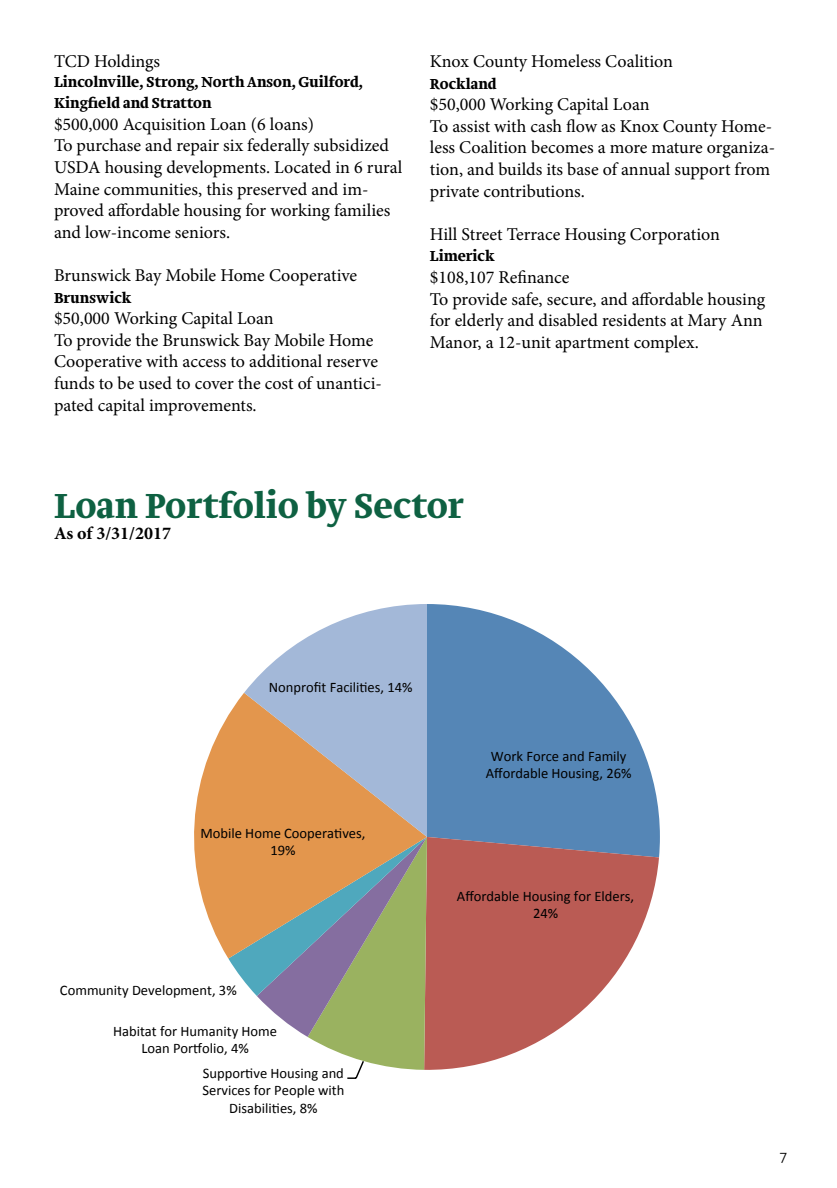
<style>
.page{position:relative;width:837px;height:1188px;background:#fff}
.page>*{position:absolute;margin:0;border:0;box-sizing:border-box;transform-origin:0 0}
.t1{font:700 36px "Brioni Pro";color:#0e6142}
.t2{font:18px/21.6px "Minion Pro";color:#000}
.t3{font:700 18px "Minion Pro";color:#000}
.t4{font:700 15px/21.6px "Brioni Pro";color:#000}
.t5{font:14.55px/17.4px "Calibri";color:#000;text-align:center}
.t6{font:300 14.25px "Aller";color:#000}
</style>
<div class="page">
<svg style="left:194px;top:604px;width:466px;height:475px"></svg>
<p class="t2" style="left:54px;top:51px;width:108px">TCD Holdings</p>
<p class="t4" style="left:54px;top:71px;width:311px">Lincolnville, Strong, North Anson, Guilford,<br>Kingfield and Stratton</p>
<p class="t2" style="left:54px;top:113px;width:350px">$500,000 Acquisition Loan (6 loans)<br>To purchase and repair six federally subsidized USDA housing developments. Located in 6 rural Maine communities, this preserved and im&shy;proved affordable housing for working families and low-income seniors.</p>
<p class="t2" style="left:54px;top:265px;width:305px">Brunswick Bay Mobile Home Cooperative</p>
<p class="t4" style="left:54px;top:287px;width:79px">Brunswick</p>
<p class="t2" style="left:54px;top:308px;width:329px">$50,000 Working Capital Loan<br>To provide the Brunswick Bay Mobile Home Cooperative with access to additional reserve funds to be used to cover the cost of unantici&shy;pated capital improvements.</p>
<p class="t2" style="left:430px;top:51px;width:245px">Knox County Homeless Coalition</p>
<p class="t4" style="left:430px;top:73px;width:68px">Rockland</p>
<p class="t2" style="left:430px;top:94px;width:347px">$50,000 Working Capital Loan<br>To assist with cash flow as Knox County Home&shy;less Coalition becomes a more mature organiza&shy;tion, and builds its base of annual support from private contributions.</p>
<p class="t2" style="left:430px;top:223px;width:292px">Hill Street Terrace Housing Corporation</p>
<p class="t4" style="left:430px;top:246px;width:66px">Limerick</p>
<p class="t2" style="left:430px;top:267px;width:337px">$108,107 Refinance<br>To provide safe, secure, and affordable housing for elderly and disabled residents at Mary Ann Manor, a 12-unit apartment complex.</p>
<h1 class="t1" style="left:54px;top:481px;width:411px">Loan Portfolio by Sector</h1>
<p class="t3" style="left:54px;top:521px;width:119px">As of 3/31/2017</p>
<p class="t5" style="left:269px;top:679px;width:145px">Nonprofit Facili@es, 14%</p>
<p class="t5" style="left:200px;top:824px;width:167px">Mobile Home Coopera@ves,<br>19%</p>
<p class="t5" style="left:60px;top:982px;width:178px">Community Development, 3%</p>
<p class="t5" style="left:113px;top:1022px;width:166px">Habitat for Humanity Home<br>Loan PorIolio, 4%</p>
<p class="t5" style="left:203px;top:1065px;width:143px">Suppor@ve Housing and<br>Services for People with<br>Disabili@es, 8%</p>
<p class="t5" style="left:486px;top:747px;width:147px">Work Force and Family<br>Affordable Housing, 26%</p>
<p class="t5" style="left:457px;top:887px;width:179px">Affordable Housing for Elders,<br>24%</p>
<p class="t6" style="left:779px;top:1148px;width:10px">7</p>
</div>
